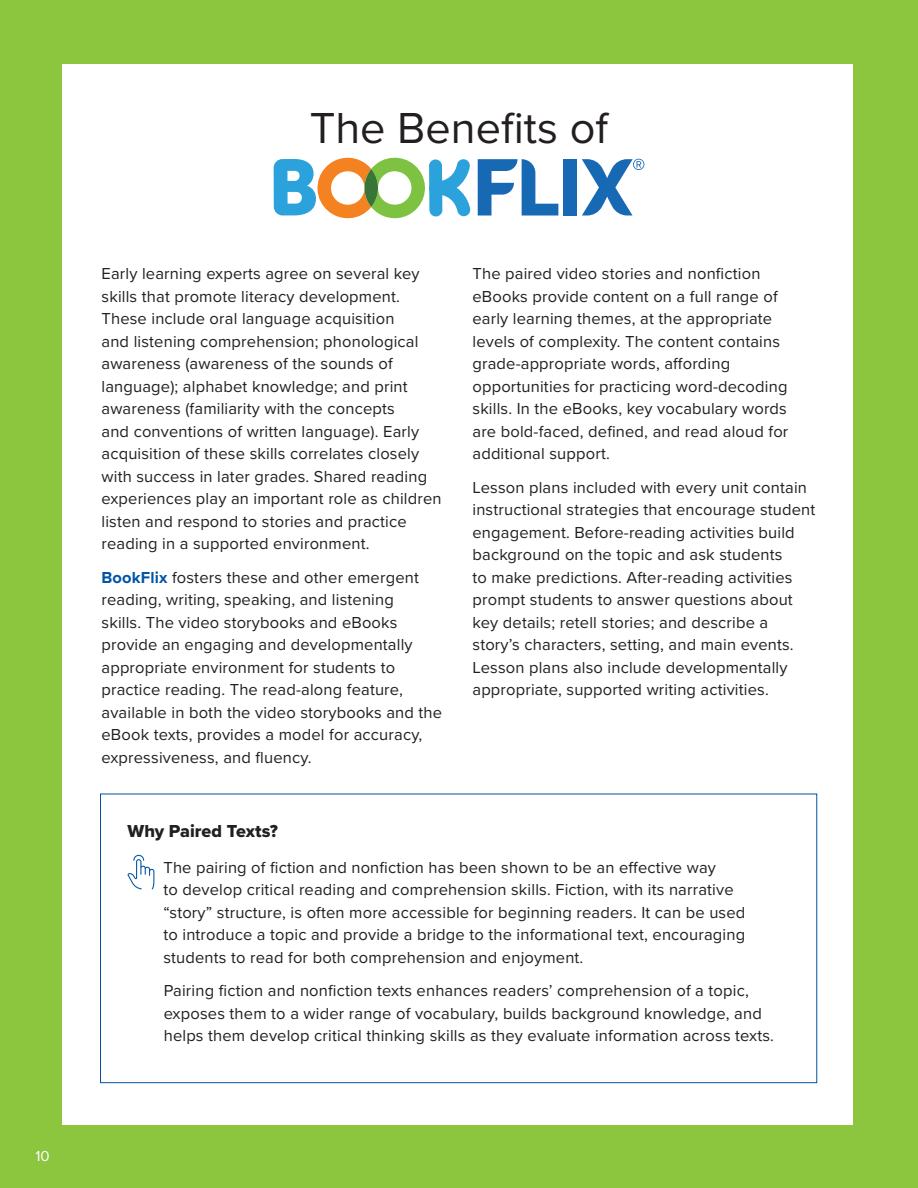
<style>
.page{position:relative;width:918px;height:1188px;background:#8bc63e}
.page>*{position:absolute;margin:0;border:0;box-sizing:border-box;transform-origin:0 0}
.Sbhd_30-prox-reg{font:45px "Proxima Nova";color:#231f20}
.Sbhd_12-Prox-xbld-bl{font:18px "Proxima Nova Extrabld";letter-spacing:-.005em;color:#231f20}
._11_15-text{font:16.5px/22.5px "Proxima Nova";letter-spacing:.01em;color:#231f20}
.t1{font:15px "Proxima Nova";color:#fff}
.s1{font-weight:700;color:#0154a6}
</style>
<div class="page">
<div style="left:63px;top:64px;width:790px;height:1060px;background:#fff"></div>
<div style="left:100px;top:794px;width:717px;height:289px;background:#fff;border:1px solid #0154a6"></div>
<svg style="left:127px;top:855px;width:27px;height:34px"></svg>
<svg style="left:478px;top:159px;width:80px;height:57px"></svg>
<svg style="left:274px;top:158px;width:197px;height:60px"></svg>
<div style="left:429px;top:159px;width:13px;height:58px;background:#2ba2db;border-radius:6px"></div>
<div style="left:563px;top:159px;width:14px;height:57px;background:#1869b4"></div>
<svg style="left:582px;top:159px;width:62px;height:57px"></svg>
<p class="t1" style="left:35px;top:1145px;width:16px">10</p>
<p class="Sbhd_30-prox-reg" style="left:310px;top:94px;width:300px">The Benefits of</p>
<p class="_11_15-text" style="left:102px;top:262px;width:342px">Early learning experts agree on several key skills that promote literacy development.<br>These include oral language acquisition<br>and listening comprehension; phonological awareness (awareness of the sounds of language); alphabet knowledge; and print awareness (familiarity with the concepts<br>and conventions of written language). Early acquisition of these skills correlates closely with success in later grades. Shared reading experiences play an important role as children listen and respond to stories and practice reading in a supported environment.</p>
<p class="_11_15-text" style="left:102px;top:565px;width:342px"><span class="s1">BookFlix</span> fosters these and other emergent reading, writing, speaking, and listening<br>skills. The video storybooks and eBooks provide an engaging and developmentally appropriate environment for students to practice reading. The read-along feature, available in both the video storybooks and the eBook texts, provides a model for accuracy, expressiveness, and fluency.</p>
<p class="_11_15-text" style="left:472px;top:262px;width:317px">The paired video stories and nonfiction eBooks provide content on a full range of early learning themes, at the appropriate levels of complexity. The content contains grade-appropriate words, affording opportunities for practicing word-decoding skills. In the eBooks, key vocabulary words are bold-faced, defined, and read aloud for additional support.</p>
<p class="_11_15-text" style="left:472px;top:475px;width:344px">Lesson plans included with every unit contain instructional strategies that encourage student engagement. Before-reading activities build background on the topic and ask students<br>to make predictions. After-reading activities prompt students to answer questions about key details; retell stories; and describe a story’s characters, setting, and main events.<br>Lesson plans also include developmentally appropriate, supported writing activities.</p>
<p class="Sbhd_12-Prox-xbld-bl" style="left:128px;top:817px;width:152px">Why Paired Texts?</p>
<p class="_11_15-text" style="left:163px;top:855px;width:583px">The pairing of fiction and nonfiction has been shown to be an effective way<br>to develop critical reading and comprehension skills. Fiction, with its narrative “story” structure, is often more accessible for beginning readers. It can be used to introduce a topic and provide a bridge to the informational text, encouraging students to read for both comprehension and enjoyment.</p>
<p class="_11_15-text" style="left:164px;top:979px;width:612px">Pairing fiction and nonfiction texts enhances readers’ comprehension of a topic, exposes them to a wider range of vocabulary, builds background knowledge, and helps them develop critical thinking skills as they evaluate information across texts.</p>
</div>
